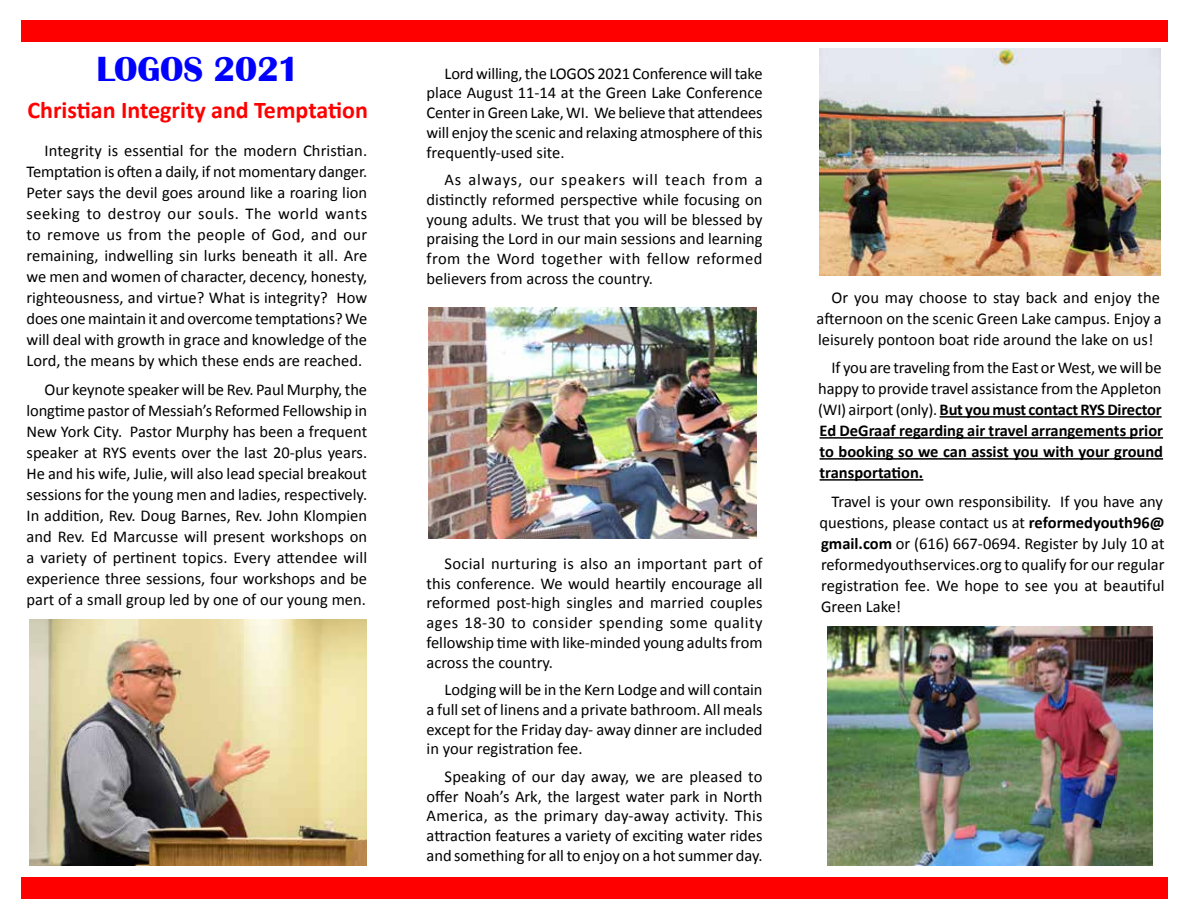
<style>
.page{position:relative;width:1188px;height:918px;background:#fff}
.page>*{position:absolute;margin:0;border:0;box-sizing:border-box;transform-origin:0 0}
.t1{font:700 36px "Britannic Becker";color:#00f}
.t2{font:700 24px "Calibri";color:#f00}
.t3{font:16.5px/21px "Calibri";color:#000;text-align:justify}
.t4{font:700 16.5px/21px "Calibri";color:#000;text-align:justify}
.s1{font-weight:400}
.s2{font-weight:700}
</style>
<div class="page">
<hr style="left:940px;top:416px;width:222px;height:2px;background:#000">
<hr style="left:820px;top:437px;width:343px;height:2px;background:#000">
<hr style="left:820px;top:458px;width:343px;height:2px;background:#000">
<hr style="left:820px;top:479px;width:103px;height:2px;background:#000">
<img style="left:820px;top:48px;width:340px;height:228px">
<img style="left:428px;top:308px;width:328px;height:230px">
<img style="left:827px;top:627px;width:326px;height:238px">
<img style="left:30px;top:620px;width:336px;height:245px">
<div style="left:21px;top:21px;width:1147px;height:21px;background:#f00"></div>
<div style="left:21px;top:877px;width:1147px;height:21px;background:#f00"></div>
<h1 class="t1" style="left:97px;top:49px;width:204px">LOGOS 2021</h1>
<p class="t3" style="left:427px;top:62px;width:338px;line-height:19.8px;text-indent:18px">Lord willing, the LOGOS 2021 Conference will take place August 11-14 at the Green Lake Conference Center in Green Lake, WI. We believe that attendees will enjoy the scenic and relaxing atmosphere of this frequently-used site.</p>
<p class="t3" style="left:427px;top:169px;width:338px;line-height:19.8px;text-indent:18px">As always, our speakers will teach from a distinctly reformed perspective while focusing on young adults. We trust that you will be blessed by praising the Lord in our main sessions and learning from the Word together with fellow reformed believers from across the country.</p>
<h2 class="t2" style="left:28px;top:96px;width:342px">Christian Integrity and Temptation</h2>
<p class="t3" style="left:27px;top:139px;width:342px;text-indent:18px">Integrity is essential for the modern Christian.<br>Temptation is often a daily, if not momentary danger.<br>Peter says the devil goes around like a roaring lion seeking to destroy our souls. The world wants to remove us from the people of God, and our remaining, indwelling sin lurks beneath it all. Are we men and women of character, decency, honesty, righteousness, and virtue? What is integrity? How does one maintain it and overcome temptations? We will deal with growth in grace and knowledge of the Lord, the means by which these ends are reached.</p>
<p class="t3" style="left:27px;top:378px;width:342px;text-indent:18px">Our keynote speaker will be Rev. Paul Murphy, the longtime pastor of Messiah’s Reformed Fellowship in New York City. Pastor Murphy has been a frequent speaker at RYS events over the last 20-plus years.<br>He and his wife, Julie, will also lead special breakout sessions for the young men and ladies, respectively.<br>In addition, Rev. Doug Barnes, Rev. John Klompien and Rev. Ed Marcusse will present workshops on a variety of pertinent topics. Every attendee will experience three sessions, four workshops and be part of a small group led by one of our young men.</p>
<p class="t3" style="left:427px;top:553px;width:338px;line-height:19.8px;text-indent:18px">Social nurturing is also an important part of this conference. We would heartily encourage all reformed post-high singles and married couples ages 18-30 to consider spending some quality fellowship time with like-minded young adults from across the country.</p>
<p class="t3" style="left:427px;top:679px;width:338px;line-height:19.8px;text-indent:18px">Lodging will be in the Kern Lodge and will contain a full set of linens and a private bathroom. All meals except for the Friday day- away dinner are included in your registration fee.</p>
<p class="t3" style="left:427px;top:766px;width:338px;line-height:19.8px;text-indent:18px">Speaking of our day away, we are pleased to offer Noah’s Ark, the largest water park in North America, as the primary day-away activity. This attraction features a variety of exciting water rides and something for all to enjoy on a hot summer day.</p>
<p class="t3" style="left:817px;top:286px;width:347px;text-indent:15px">Or you may choose to stay back and enjoy the afternoon on the scenic Green Lake campus. Enjoy a leisurely pontoon boat ride around the lake on us!</p>
<p class="t4" style="left:818px;top:357px;width:347px;text-indent:13px"><span class="s1">If you are traveling from the East or West, we will be happy to provide travel assistance from the Appleton (WI) airport (only).</span> But you must contact RYS Director Ed DeGraaf regarding air travel arrangements prior to booking so we can assist you with your ground transportation.</p>
<p class="t3" style="left:820px;top:490px;width:347px;text-indent:12px">Travel is your own responsibility. If you have any questions, please contact us at <span class="s2">reformedyouth96@ gmail.com</span> or (616) 667-0694. Register by July 10 at reformedyouthservices.org to qualify for our regular registration fee. We hope to see you at beautiful Green Lake!</p>
</div>
